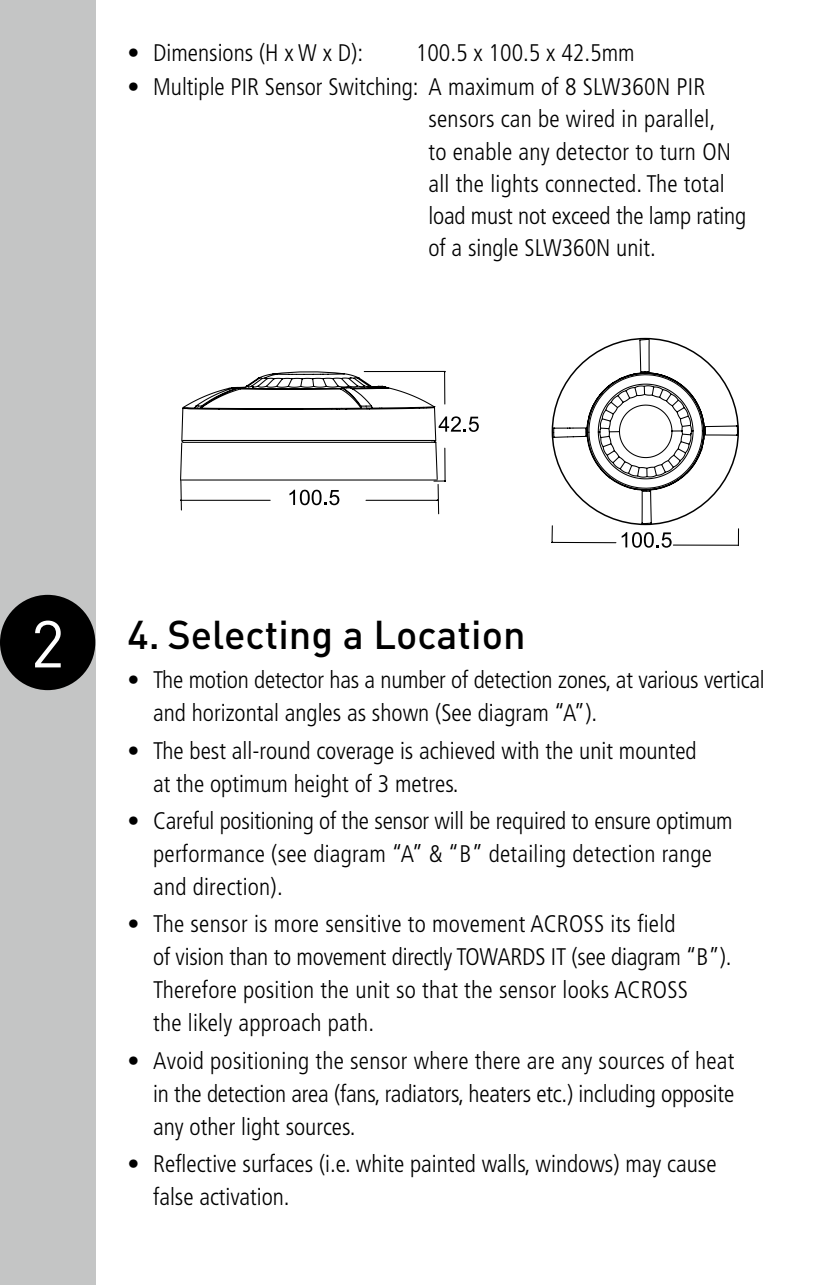
<style>
.page{position:relative;width:834px;height:1285px;background:#fff}
.page>*{position:absolute;margin:0;border:0;box-sizing:border-box;transform-origin:0 0}
.t1{font:65.1px "DINOT";color:#fff}
.t2{font:500 39.6px "DINOT";color:#000}
.t3{font:300 condensed 24px/33px "Frutiger LT";color:#000}
</style>
<div class="page">
<div style="left:0;top:0;width:95px;height:1284px;background:#c4c5c5"></div>
<div style="left:0;top:594px;width:95px;height:96px;background:#000;border-radius:50%"></div>
<svg style="left:180px;top:370px;width:298px;height:145px"></svg>
<hr style="left:181px;top:479px;width:256px;height:1px;background:#000">
<div style="left:182px;top:440px;width:253px;height:3px;border:1px solid #000"></div>
<svg style="left:551px;top:338px;width:188px;height:209px"></svg>
<p class="t3" style="left:128px;top:36px;width:237px">• Dimensions (H x W x D):</p>
<p class="t3" style="left:416px;top:36px;width:220px">100.5 x 100.5 x 42.5mm</p>
<p class="t3" style="left:428px;top:71px;width:319px;text-indent:-301px">• Multiple PIR Sensor Switching: A maximum of 8 SLW360N PIR sensors can be wired in parallel,<br>to enable any detector to turn ON all the lights connected. The total load must not exceed the lamp rating of a single SLW360N unit.</p>
<h1 class="t1" style="left:31px;top:603px;width:36px">2</h1>
<h2 class="t2" style="left:128px;top:609px;width:399px">4. Selecting a Location</h2>
<p class="t3" style="left:153px;top:663px;width:613px;text-indent:-26px">• The motion detector has a number of detection zones, at various vertical and horizontal angles as shown (See diagram “A”).</p>
<p class="t3" style="left:153px;top:734px;width:545px;text-indent:-26px">• The best all-round coverage is achieved with the unit mounted at the optimum height of 3 metres.</p>
<p class="t3" style="left:153px;top:804px;width:581px;text-indent:-26px">• Careful positioning of the sensor will be required to ensure optimum performance (see diagram “A” &amp; “B” detailing detection range and direction).</p>
<p class="t3" style="left:153px;top:907px;width:579px;text-indent:-26px">• The sensor is more sensitive to movement ACROSS its field<br>of vision than to movement directly TOWARDS IT (see diagram “B”).<br>Therefore position the unit so that the sensor looks ACROSS<br>the likely approach path.</p>
<p class="t3" style="left:153px;top:1043px;width:582px;text-align:justify;text-indent:-26px">• Avoid positioning the sensor where there are any sources of heat in the detection area (fans, radiators, heaters etc.) including opposite any other light sources.</p>
<p class="t3" style="left:153px;top:1147px;width:564px;text-indent:-26px">• Reflective surfaces (i.e. white painted walls, windows) may cause false activation.</p>
</div>
